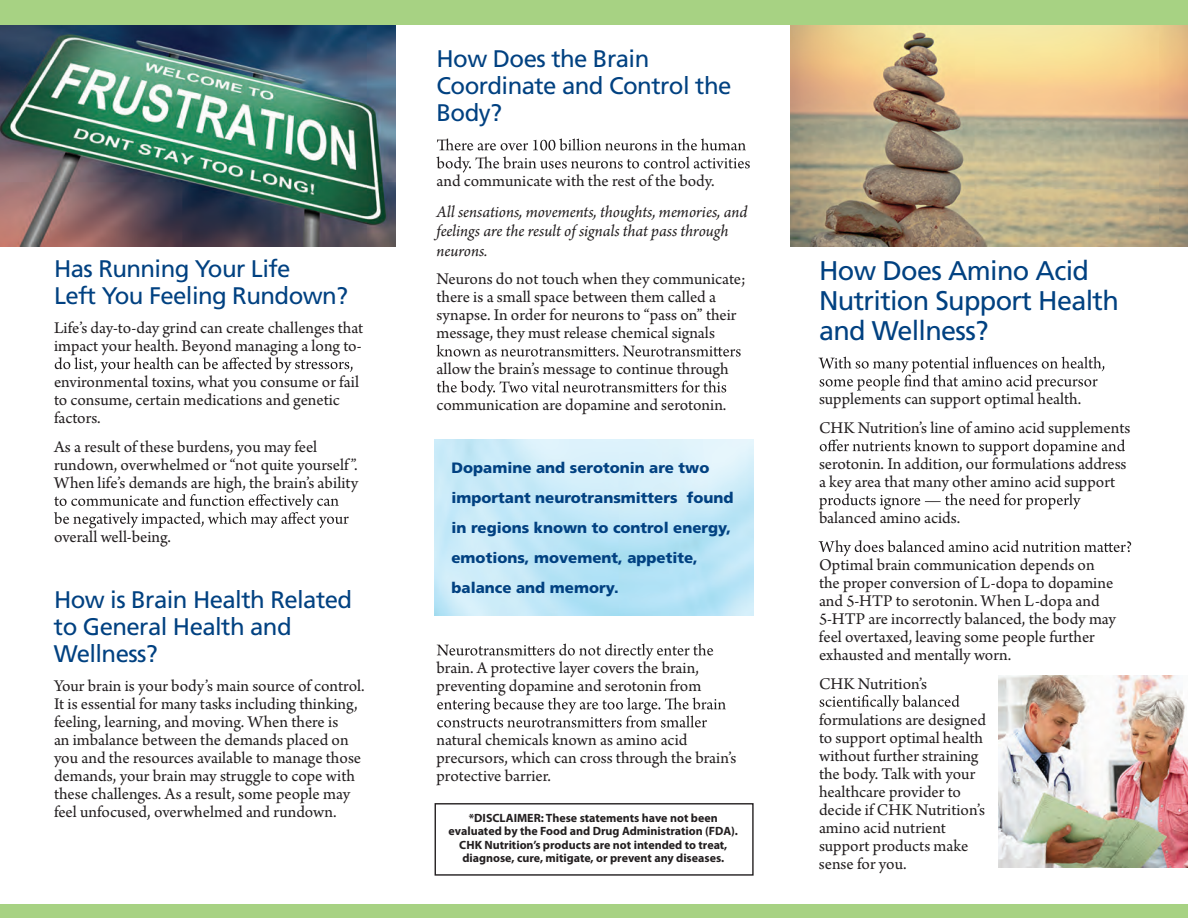
<style>
.page{position:relative;width:1188px;height:918px;background:#fff}
.page>*{position:absolute;margin:0;border:0;box-sizing:border-box;transform-origin:0 0}
.t1{font:27px/30px "Frutiger LT Std";letter-spacing:-.025em;color:#014181}
.t2{font:24px/27px "Frutiger LT Std";letter-spacing:-.025em;color:#014181}
.t3{font:17.25px/18px "Arno Pro";color:#231f20}
.t4{font:italic 17.25px/19.5px "Arno Pro";letter-spacing:-.005em;color:#231f20}
.t5{font:900 15px/30px "Frutiger LT Std";color:#014181}
.t6{font:700 12px/13.5px "Myriad Pro";color:#231f20;text-align:center}
</style>
<div class="page">
<svg style="left:55px;top:357px;width:298px;height:16px"></svg>
<svg style="left:54px;top:494px;width:295px;height:34px"></svg>
<svg style="left:436px;top:138px;width:314px;height:35px"></svg>
<svg style="left:437px;top:345px;width:304px;height:12px"></svg>
<svg style="left:437px;top:381px;width:289px;height:16px"></svg>
<svg style="left:437px;top:644px;width:276px;height:16px"></svg>
<svg style="left:437px;top:698px;width:289px;height:30px"></svg>
<svg style="left:819px;top:357px;width:285px;height:34px"></svg>
<svg style="left:820px;top:439px;width:305px;height:16px"></svg>
<svg style="left:819px;top:493px;width:262px;height:17px"></svg>
<svg style="left:819px;top:540px;width:312px;height:16px"></svg>
<svg style="left:820px;top:695px;width:140px;height:16px"></svg>
<div style="left:0;top:904px;width:1188px;height:14px;background:#a7d283"></div>
<img style="left:0;top:25px;width:396px;height:222px">
<img style="left:790px;top:25px;width:398px;height:222px">
<div style="left:0;top:0;width:1188px;height:25px;background:#a7d283"></div>
<img style="left:999px;top:675px;width:189px;height:193px">
<div style="left:435px;top:803px;width:319px;height:73px;border:1px solid #231f20"></div>
<h2 class="t2" style="left:54px;top:255px;width:296px">Has Running Your Life<br>Left You Feeling Rundown?</h2>
<p class="t3" style="left:54px;top:320px;width:311px">Life’s day-to-day grind can create challenges that impact your health. Beyond managing a long to-</p>
<p class="t3" style="left:54px;top:374px;width:307px">environmental toxins, what you consume or fail to consume, certain medications and genetic factors.</p>
<p class="t3" style="left:54px;top:438px;width:306px">As a result of these burdens, you may feel rundown, overwhelmed or “not quite yourself”.<br>When life’s demands are high, the brain’s ability</p>
<p class="t3" style="left:54px;top:528px;width:119px">overall well-being.</p>
<h2 class="t2" style="left:54px;top:587px;width:300px">How is Brain Health Related to General Health and<br>Wellness?</h2>
<p class="t3" style="left:54px;top:678px;width:312px">Your brain is your body’s main source of control.<br>It is essential for many tasks including thinking, feeling, learning, and moving. When there is<br>an imbalance between the demands placed on you and the resources available to manage those demands, your brain may struggle to cope with these challenges. As a result, some people may feel unfocused, overwhelmed and rundown.</p>
<h2 class="t2" style="left:436px;top:46px;width:296px">How Does the Brain<br>Coordinate and Control the<br>Body?</h2>
<p class="t3" style="left:436px;top:173px;width:280px">and communicate with the rest of the body.</p>
<p class="t4" style="left:436px;top:203px;width:312px">All sensations, movements, thoughts, memories, and feelings are the result of signals that pass through neurons.</p>
<p class="t3" style="left:436px;top:271px;width:311px">Neurons do not touch when they communicate; there is a small space between them called a synapse. In order for neurons to “pass on” their message, they must release chemical signals</p>
<p class="t3" style="left:436px;top:352px;width:294px;line-height:36px">allow the brain’s message to continue through communication are dopamine and serotonin.</p>
<p class="t5" style="left:451px;top:452px;width:283px">Dopamine and serotonin are two important neurotransmitters found in regions known to control energy, emotions, movement, appetite, balance and memory.</p>
<p class="t3" style="left:436px;top:660px;width:266px">brain. A protective layer covers the brain, preventing dopamine and serotonin from</p>
<p class="t3" style="left:436px;top:732px;width:301px">natural chemicals known as amino acid precursors, which can cross through the brain’s protective barrier.</p>
<p class="t6" style="left:449px;top:811px;width:291px">*DISCLAIMER: These statements have not been evaluated by the Food and Drug Administration (FDA).<br>CHK Nutrition’s products are not intended to treat, diagnose, cure, mitigate, or prevent any diseases.</p>
<h1 class="t1" style="left:819px;top:255px;width:301px">How Does Amino Acid<br>Nutrition Support Health and Wellness?</h1>
<p class="t3" style="left:819px;top:386px;width:313px;line-height:28.8px">supplements can support optimal health.<br>CHK Nutrition’s line of amino acid supplements</p>
<p class="t3" style="left:819px;top:456px;width:309px">serotonin. In addition, our formulations address a key area that many other amino acid support</p>
<p class="t3" style="left:819px;top:510px;width:143px">balanced amino acids.</p>
<p class="t3" style="left:819px;top:557px;width:299px">Optimal brain communication depends on the proper conversion of L-dopa to dopamine and 5-HTP to serotonin. When L-dopa and 5-HTP are incorrectly balanced, the body may feel overtaxed, leaving some people further exhausted and mentally worn.</p>
<p class="t3" style="left:819px;top:666px;width:168px;line-height:36px">CHK Nutrition’s formulations are designed</p>
<p class="t3" style="left:819px;top:729px;width:168px">to support optimal health without further straining the body. Talk with your healthcare provider to decide if CHK Nutrition’s amino acid nutrient support products make sense for you.</p>
</div>
